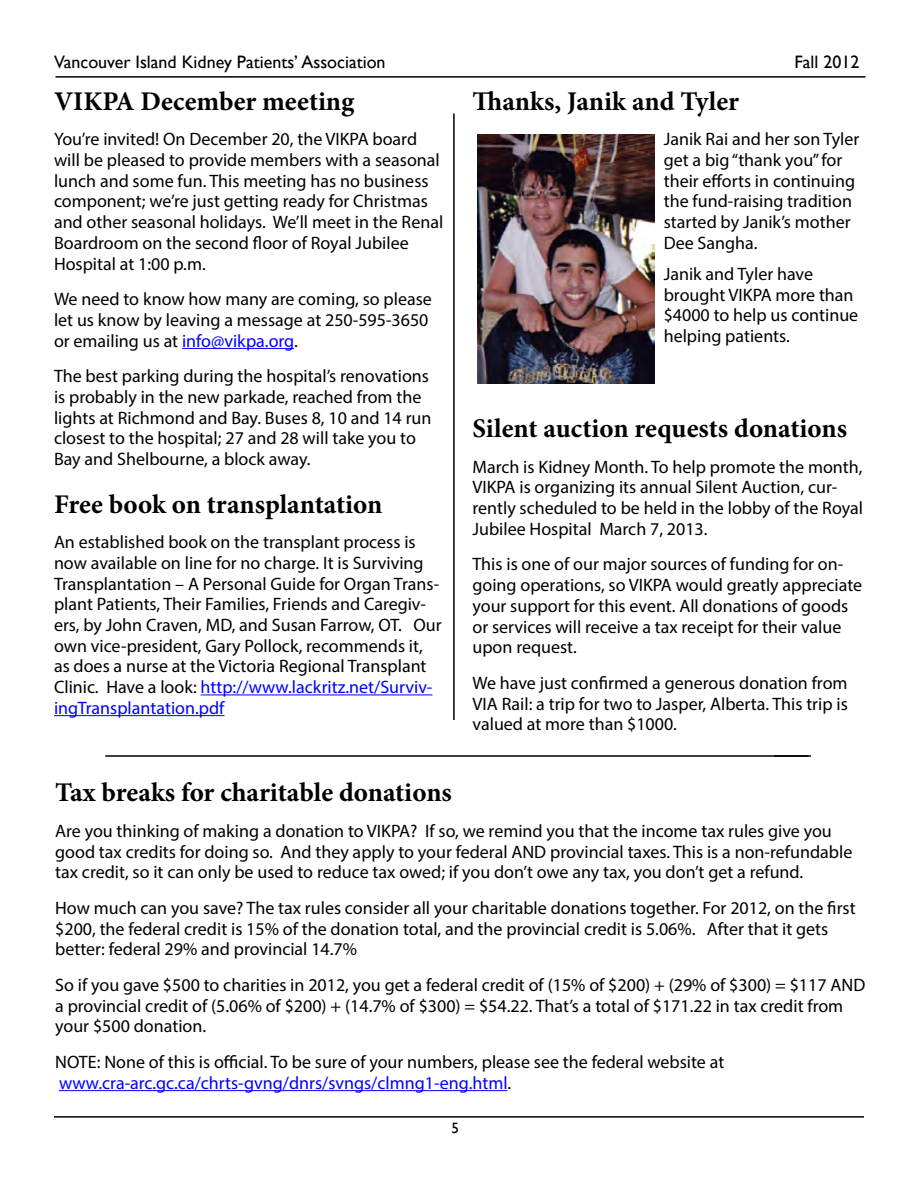
<style>
.page{position:relative;width:918px;height:1188px;background:#fff}
.page>*{position:absolute;margin:0;border:0;box-sizing:border-box;transform-origin:0 0}
.t1{font:700 27px "Minion Pro";color:#000}
.t2{font:18px/20.7px "Myriad Pro";color:#000}
.t3{font:18px "Gill Sans";color:#000}
.t4{font:15px "Gill Sans";color:#000}
.s1{color:#00f}
</style>
<div class="page">
<hr style="left:54px;top:1116px;width:810px;height:2px;background:#000">
<hr style="left:56px;top:76px;width:810px;height:2px;background:#000">
<hr style="left:182px;top:348px;width:112px;height:1px;background:#00f">
<hr style="left:201px;top:694px;width:231px;height:1px;background:#00f">
<hr style="left:54px;top:715px;width:170px;height:1px;background:#00f">
<img style="left:477px;top:134px;width:178px;height:250px">
<hr style="left:59px;top:1090px;width:448px;height:1px;background:#00f">
<hr style="left:105px;top:755px;width:706px;height:2px;background:#000">
<hr style="left:453px;top:113px;width:2px;height:607px;background:#000">
<p class="t3" style="left:54px;top:51px;width:333px">Vancouver Island Kidney Patients’ Association</p>
<p class="t3" style="left:794px;top:51px;width:67px">Fall 2012</p>
<h1 class="t1" style="left:54px;top:82px;width:302px">VIKPA December meeting</h1>
<p class="t2" style="left:54px;top:129px;width:391px">You’re invited! On December 20, the VIKPA board will be pleased to provide members with a seasonal lunch and some fun. This meeting has no business component; we’re just getting ready for Christmas and other seasonal holidays. We’ll meet in the Renal Boardroom on the second floor of Royal Jubilee Hospital at 1:00 p.m.</p>
<p class="t2" style="left:54px;top:289px;width:379px">We need to know how many are coming, so please let us know by leaving a message at 250-595-3650 or emailing us at <span class="s1">info@vikpa.org</span>.</p>
<p class="t2" style="left:54px;top:366px;width:379px">The best parking during the hospital’s renovations is probably in the new parkade, reached from the lights at Richmond and Bay. Buses 8, 10 and 14 run closest to the hospital; 27 and 28 will take you to Bay and Shelbourne, a block away.</p>
<h1 class="t1" style="left:54px;top:485px;width:330px">Free book on transplantation</h1>
<p class="t2" style="left:54px;top:532px;width:389px">An established book on the transplant process is now available on line for no charge. It is Surviving Transplantation – A Personal Guide for Organ Trans&shy;plant Patients, Their Families, Friends and Caregiv&shy;ers, by John Craven, MD, and Susan Farrow, OT. Our own vice-president, Gary Pollock, recommends it, as does a nurse at the Victoria Regional Transplant Clinic. Have a look: <span class="s1">http://www.lackritz.net/Surviv&shy;ingTransplantation.pdf</span></p>
<h1 class="t1" style="left:472px;top:82px;width:268px">Thanks, Janik and Tyler</h1>
<p class="t2" style="left:664px;top:129px;width:197px">Janik Rai and her son Tyler get a big “thank you” for their efforts in continuing the fund-raising tradition started by Janik’s mother<br>Dee Sangha.</p>
<p class="t2" style="left:664px;top:263px;width:196px">Janik and Tyler have brought VIKPA more than $4000 to help us continue helping patients.</p>
<h1 class="t1" style="left:472px;top:409px;width:376px">Silent auction requests donations</h1>
<p class="t2" style="left:472px;top:456px;width:392px">March is Kidney Month. To help promote the month, VIKPA is organizing its annual Silent Auction, cur&shy;rently scheduled to be held in the lobby of the Royal Jubilee Hospital March 7, 2013.</p>
<p class="t2" style="left:472px;top:554px;width:391px">This is one of our major sources of funding for on&shy;going operations, so VIKPA would greatly appreciate your support for this event. All donations of goods or services will receive a tax receipt for their value upon request.</p>
<p class="t2" style="left:472px;top:672px;width:377px;text-align:justify">We have just confirmed a generous donation from VIA Rail: a trip for two to Jasper, Alberta. This trip is valued at more than $1000.</p>
<h1 class="t1" style="left:55px;top:773px;width:398px">Tax breaks for charitable donations</h1>
<p class="t2" style="left:55px;top:820px;width:799px">Are you thinking of making a donation to VIKPA? If so, we remind you that the income tax rules give you good tax credits for doing so. And they apply to your federal AND provincial taxes. This is a non-refundable tax credit, so it can only be used to reduce tax owed; if you don’t owe any tax, you don’t get a refund.</p>
<p class="t2" style="left:55px;top:897px;width:802px">How much can you save? The tax rules consider all your charitable donations together. For 2012, on the first $200, the federal credit is 15% of the donation total, and the provincial credit is 5.06%. After that it gets better: federal 29% and provincial 14.7%</p>
<p class="t2" style="left:55px;top:974px;width:812px">So if you gave $500 to charities in 2012, you get a federal credit of (15% of $200) + (29% of $300) = $117 AND a provincial credit of (5.06% of $200) + (14.7% of $300) = $54.22. That’s a total of $171.22 in tax credit from your $500 donation.</p>
<p class="t2" style="left:55px;top:1051px;width:671px">NOTE: None of this is official. To be sure of your numbers, please see the federal website at <span class="s1">www.cra-arc.gc.ca/chrts-gvng/dnrs/svngs/clmng1-eng.html</span>.</p>
<p class="t4" style="left:451px;top:1119px;width:9px">5</p>
</div>
